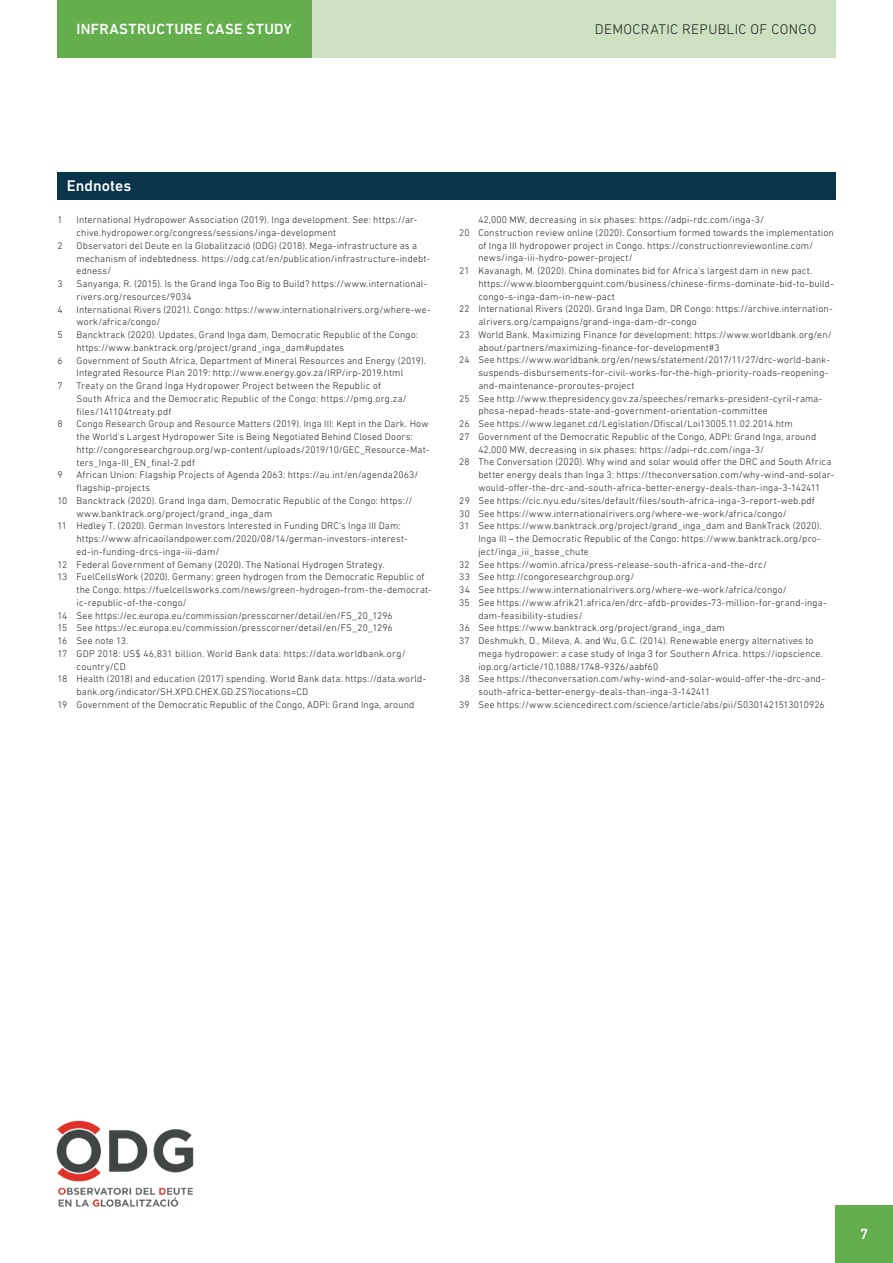
<style>
.page{position:relative;width:893px;height:1263px;background:#fff}
.page>*{position:absolute;margin:0;border:0;box-sizing:border-box;transform-origin:0 0}
.t1{font:500 15.75px "DIN Next LT Pro";color:#fff}
.t2{font:500 15px "DIN Next LT Pro";letter-spacing:.02em;color:#fff}
.t3{font:300 14.25px "DIN Next LT Pro";letter-spacing:.025em;color:#231f20}
.t4{font:300 9.75px/12.8px "DIN Next LT Pro";letter-spacing:.02em;color:#231f20}
</style>
<div class="page">
<div style="left:57px;top:173px;width:779px;height:27px;background:#0a3449"></div>
<div style="left:57px;top:0;width:256px;height:57px;background:#64ae4d"></div>
<div style="left:313px;top:0;width:523px;height:57px;background:#cbe1c1"></div>
<div style="left:836px;top:1205px;width:57px;height:58px;background:#64ae4d"></div>
<img style="left:56px;top:1120px;width:138px;height:87px">
<h2 class="t2" style="left:77px;top:20px;width:217px">INFRASTRUCTURE CASE STUDY</h2>
<h3 class="t3" style="left:595px;top:21px;width:223px">DEMOCRATIC REPUBLIC OF CONGO</h3>
<h1 class="t1" style="left:67px;top:177px;width:66px">Endnotes</h1>
<p class="t4" style="left:57px;top:213px;width:7px">1</p>
<p class="t4" style="left:77px;top:213px;width:343px">International Hydropower Association (2019). Inga development. See: https://ar&shy;chive.hydropower.org/congress/sessions/inga-development</p>
<p class="t4" style="left:57px;top:239px;width:7px">2</p>
<p class="t4" style="left:77px;top:239px;width:355px">Observatori del Deute en la Globalització (ODG) (2018). Mega-infrastructure as a mechanism of indebtedness. https://odg.cat/en/publication/infrastructure-indebt&shy;edness/</p>
<p class="t4" style="left:57px;top:277px;width:7px">3</p>
<p class="t4" style="left:77px;top:277px;width:352px">Sanyanga, R. (2015). Is the Grand Inga Too Big to Build? https://www.international&shy;rivers.org/resources/9034</p>
<p class="t4" style="left:57px;top:303px;width:7px">4</p>
<p class="t4" style="left:77px;top:303px;width:356px">International Rivers (2021). Congo: https://www.internationalrivers.org/where-we&shy;work/africa/congo/</p>
<p class="t4" style="left:57px;top:328px;width:7px">5</p>
<p class="t4" style="left:77px;top:328px;width:343px">Bancktrack (2020). Updates, Grand Inga dam, Democratic Republic of the Congo: https://www.banktrack.org/project/grand_inga_dam#updates</p>
<p class="t4" style="left:57px;top:354px;width:7px">6</p>
<p class="t4" style="left:77px;top:354px;width:351px">Government of South Africa, Department of Mineral Resources and Energy (2019).<br>Integrated Resource Plan 2019: http://www.energy.gov.za/IRP/irp-2019.html</p>
<p class="t4" style="left:57px;top:379px;width:7px">7</p>
<p class="t4" style="left:77px;top:379px;width:332px">Treaty on the Grand Inga Hydropower Project between the Republic of<br>South Africa and the Democratic Republic of the Congo: https://pmg.org.za/ files/141104treaty.pdf</p>
<p class="t4" style="left:57px;top:417px;width:7px">8</p>
<p class="t4" style="left:77px;top:417px;width:354px">Congo Research Group and Resource Matters (2019). Inga III: Kept in the Dark. How the World’s Largest Hydropower Site is Being Negotiated Behind Closed Doors: http://congoresearchgroup.org/wp-content/uploads/2019/10/GEC_Resource-Mat&shy;ters_Inga-III_EN_final-2.pdf</p>
<p class="t4" style="left:57px;top:468px;width:7px">9</p>
<p class="t4" style="left:77px;top:468px;width:343px">African Union: Flagship Projects of Agenda 2063: https://au.int/en/agenda2063/</p>
<p class="t4" style="left:77px;top:481px;width:75px">flagship-projects</p>
<p class="t4" style="left:57px;top:494px;width:357px">10 Bancktrack (2020). Grand Inga dam, Democratic Republic of the Congo: https://</p>
<p class="t4" style="left:77px;top:507px;width:197px">www.banktrack.org/project/grand_inga_dam</p>
<p class="t4" style="left:57px;top:520px;width:345px">11 Hedley T. (2020). German Investors Interested in Funding DRC’s Inga III Dam:</p>
<p class="t4" style="left:77px;top:532px;width:333px">https://www.africaoilandpower.com/2020/08/14/german-investors-interest-</p>
<p class="t4" style="left:77px;top:545px;width:144px">ed-in-funding-drcs-inga-iii-dam/</p>
<p class="t4" style="left:57px;top:558px;width:329px">12 Federal Government of Gemany (2020). The National Hydrogen Strategy.</p>
<p class="t4" style="left:57px;top:571px;width:369px">13 FuelCellsWork (2020). Germany: green hydrogen from the Democratic Republic of</p>
<p class="t4" style="left:77px;top:583px;width:357px">the Congo: https://fuelcellsworks.com/news/green-hydrogen-from-the-democrat-</p>
<p class="t4" style="left:77px;top:596px;width:112px">ic-republic-of-the-congo/</p>
<p class="t4" style="left:57px;top:609px;width:337px">14 See https://ec.europa.eu/commission/presscorner/detail/en/FS_20_1296</p>
<p class="t4" style="left:57px;top:622px;width:337px">15 See https://ec.europa.eu/commission/presscorner/detail/en/FS_20_1296</p>
<p class="t4" style="left:57px;top:634px;width:72px">16 See note 13.</p>
<p class="t4" style="left:57px;top:647px;width:350px">17 GDP 2018: US$ 46,831 billion. World Bank data: https://data.worldbank.org/</p>
<p class="t4" style="left:77px;top:660px;width:51px">country/CD</p>
<p class="t4" style="left:57px;top:673px;width:370px">18 Health (2018) and education (2017) spending. World Bank data: https://data.world-</p>
<p class="t4" style="left:77px;top:685px;width:233px">bank.org/indicator/SH.XPD.CHEX.GD.ZS?locations=CD</p>
<p class="t4" style="left:57px;top:698px;width:358px">19 Government of the Democratic Republic of the Congo, ADPI: Grand Inga, around</p>
<p class="t4" style="left:478px;top:213px;width:287px">42,000 MW, decreasing in six phases: https://adpi-rdc.com/inga-3/</p>
<p class="t4" style="left:459px;top:226px;width:376px">20 Construction review online (2020). Consortium formed towards the implementation</p>
<p class="t4" style="left:478px;top:239px;width:336px">of Inga III hydropower project in Congo. https://constructionreviewonline.com/</p>
<p class="t4" style="left:478px;top:252px;width:156px">news/inga-iii-hydro-power-project/</p>
<p class="t4" style="left:459px;top:264px;width:354px">21 Kavanagh, M. (2020). China dominates bid for Africa’s largest dam in new pact.</p>
<p class="t4" style="left:478px;top:277px;width:357px">https://www.bloombergquint.com/business/chinese-firms-dominate-bid-to-build-</p>
<p class="t4" style="left:478px;top:290px;width:138px">congo-s-inga-dam-in-new-pact</p>
<p class="t4" style="left:459px;top:303px;width:375px">22 International Rivers (2020). Grand Inga Dam, DR Congo: https://archive.internation-</p>
<p class="t4" style="left:478px;top:315px;width:220px">alrivers.org/campaigns/grand-inga-dam-dr-congo</p>
<p class="t4" style="left:459px;top:328px;width:374px">23 World Bank. Maximizing Finance for development: https://www.worldbank.org/en/</p>
<p class="t4" style="left:478px;top:341px;width:243px">about/partners/maximizing-finance-for-development#3</p>
<p class="t4" style="left:459px;top:354px;width:372px">24 See https://www.worldbank.org/en/news/statement/2017/11/27/drc-world-bank-</p>
<p class="t4" style="left:478px;top:366px;width:351px">suspends-disbursements-for-civil-works-for-the-high-priority-roads-reopening-</p>
<p class="t4" style="left:478px;top:379px;width:158px">and-maintenance-proroutes-project</p>
<p class="t4" style="left:459px;top:392px;width:365px">25 See http://www.thepresidency.gov.za/speeches/remarks-president-cyril-rama-</p>
<p class="t4" style="left:478px;top:405px;width:291px">phosa-nepad-heads-state-and-government-orientation-committee</p>
<p class="t4" style="left:459px;top:417px;width:335px">26 See https://www.leganet.cd/Legislation/Dfiscal/Loi13005.11.02.2014.htm</p>
<p class="t4" style="left:459px;top:430px;width:358px">27 Government of the Democratic Republic of the Congo, ADPI: Grand Inga, around</p>
<p class="t4" style="left:478px;top:443px;width:287px">42,000 MW, decreasing in six phases: https://adpi-rdc.com/inga-3/</p>
<p class="t4" style="left:459px;top:456px;width:374px">28 The Conversation (2020). Why wind and solar would offer the DRC and South Africa</p>
<p class="t4" style="left:478px;top:468px;width:357px">better energy deals than Inga 3: https://theconversation.com/why-wind-and-solar-</p>
<p class="t4" style="left:478px;top:481px;width:344px">would-offer-the-drc-and-south-africa-better-energy-deals-than-inga-3-142411</p>
<p class="t4" style="left:459px;top:494px;width:357px">29 See https://cic.nyu.edu/sites/default/files/south-africa-inga-3-report-web.pdf</p>
<p class="t4" style="left:459px;top:507px;width:329px">30 See https://www.internationalrivers.org/where-we-work/africa/congo/</p>
<p class="t4" style="left:459px;top:519px;width:364px">31 See https://www.banktrack.org/project/grand_inga_dam and BankTrack (2020).</p>
<p class="t4" style="left:478px;top:532px;width:344px">Inga III – the Democratic Republic of the Congo: https://www.banktrack.org/pro-</p>
<p class="t4" style="left:478px;top:545px;width:112px">ject/inga_iii_basse_chute</p>
<p class="t4" style="left:459px;top:558px;width:309px">32 See https://womin.africa/press-release-south-africa-and-the-drc/</p>
<p class="t4" style="left:459px;top:570px;width:176px">33 See http://congoresearchgroup.org/</p>
<p class="t4" style="left:459px;top:583px;width:329px">34 See https://www.internationalrivers.org/where-we-work/africa/congo/</p>
<p class="t4" style="left:459px;top:596px;width:369px">35 See https://www.afrik21.africa/en/drc-afdb-provides-73-million-for-grand-inga-</p>
<p class="t4" style="left:478px;top:609px;width:106px">dam-feasibility-studies/</p>
<p class="t4" style="left:459px;top:621px;width:267px">36 See https://www.banktrack.org/project/grand_inga_dam</p>
<p class="t4" style="left:459px;top:634px;width:356px">37 Deshmukh, D., Mileva, A. and Wu, G.C. (2014). Renewable energy alternatives to</p>
<p class="t4" style="left:478px;top:647px;width:346px">mega hydropower: a case study of Inga 3 for Southern Africa. https://iopscience.</p>
<p class="t4" style="left:478px;top:660px;width:181px">iop.org/article/10.1088/1748-9326/aabf60</p>
<p class="t4" style="left:459px;top:672px;width:367px">38 See https://theconversation.com/why-wind-and-solar-would-offer-the-drc-and-</p>
<p class="t4" style="left:478px;top:685px;width:233px">south-africa-better-energy-deals-than-inga-3-142411</p>
<p class="t4" style="left:459px;top:698px;width:367px">39 See https://www.sciencedirect.com/science/article/abs/pii/S0301421513010926</p>
<h2 class="t2" style="left:860px;top:1225px;width:10px">7</h2>
</div>
